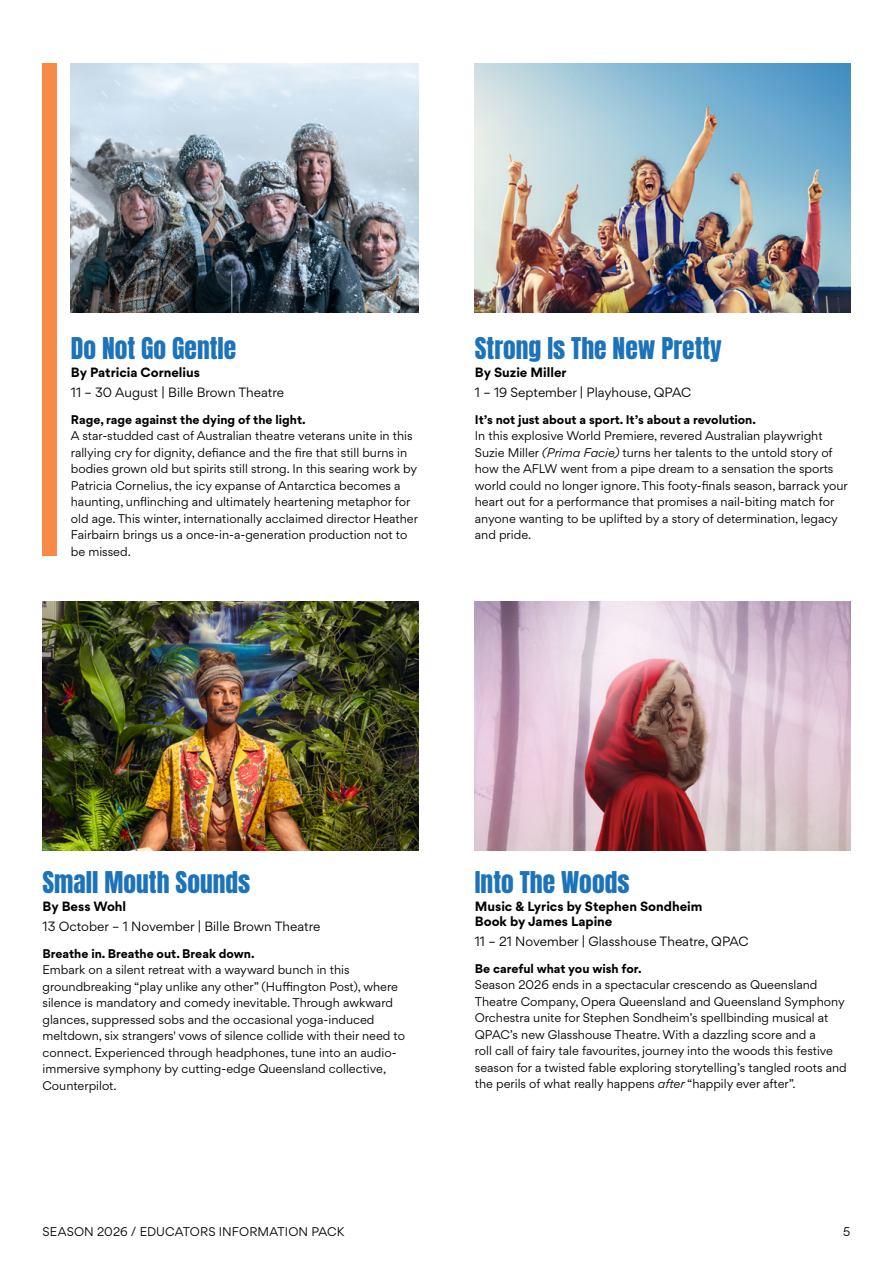
<style>
.page{position:relative;width:893px;height:1263px;background:#fff}
.page>*{position:absolute;margin:0;border:0;box-sizing:border-box;transform-origin:0 0}
.t1{font:25.5px "Anton";color:#1c73ba}
.t2{font:12px "Gordita";color:#000}
.t3{font:700 12px/15px "Gordita";color:#000}
.t4{font:11.25px/16.5px "Gordita";color:#000}
.t5{font:700 11.25px "Gordita";color:#000}
.s1{font-style:italic}
</style>
<div class="page">
<div style="left:43px;top:64px;width:14px;height:492px;background:#f68a46"></div>
<img style="left:71px;top:64px;width:347px;height:249px">
<img style="left:43px;top:601px;width:375px;height:249px">
<img style="left:475px;top:64px;width:375px;height:249px">
<img style="left:475px;top:601px;width:375px;height:249px">
<h1 class="t1" style="left:71px;top:336px;width:167px">Do Not Go Gentle</h1>
<p class="t3" style="left:71px;top:365px;width:131px">By Patricia Cornelius</p>
<p class="t2" style="left:71px;top:383px;width:215px">11 – 30 August | Bille Brown Theatre</p>
<p class="t5" style="left:71px;top:410px;width:236px">Rage, rage against the dying of the light.</p>
<p class="t4" style="left:71px;top:428px;width:349px">A star-studded cast of Australian theatre veterans unite in this rallying cry for dignity, defiance and the fire that still burns in bodies grown old but spirits still strong. In this searing work by Patricia Cornelius, the icy expanse of Antarctica becomes a haunting, unflinching and ultimately heartening metaphor for old age. This winter, internationally acclaimed director Heather Fairbairn brings us a once-in-a-generation production not to be missed.</p>
<h1 class="t1" style="left:475px;top:336px;width:249px">Strong Is The New Pretty</h1>
<p class="t3" style="left:475px;top:365px;width:93px">By Suzie Miller</p>
<p class="t2" style="left:475px;top:383px;width:218px">1 – 19 September | Playhouse, QPAC</p>
<p class="t5" style="left:475px;top:410px;width:283px">It’s not just about a sport. It’s about a revolution.</p>
<p class="t4" style="left:475px;top:428px;width:375px">In this explosive World Premiere, revered Australian playwright Suzie Miller <span class="s1">(Prima Facie)</span> turns her talents to the untold story of how the AFLW went from a pipe dream to a sensation the sports world could no longer ignore. This footy-finals season, barrack your heart out for a performance that promises a nail-biting match for anyone wanting to be uplifted by a story of determination, legacy and pride.</p>
<h1 class="t1" style="left:43px;top:870px;width:209px">Small Mouth Sounds</h1>
<p class="t3" style="left:43px;top:899px;width:85px">By Bess Wohl</p>
<p class="t2" style="left:43px;top:917px;width:279px">13 October – 1 November | Bille Brown Theatre</p>
<p class="t5" style="left:43px;top:944px;width:214px">Breathe in. Breathe out. Break down.</p>
<p class="t4" style="left:43px;top:962px;width:364px">Embark on a silent retreat with a wayward bunch in this groundbreaking “play unlike any other” (Huffington Post), where silence is mandatory and comedy inevitable. Through awkward glances, suppressed sobs and the occasional yoga-induced meltdown, six strangers' vows of silence collide with their need to connect. Experienced through headphones, tune into an audio&shy;immersive symphony by cutting-edge Queensland collective, Counterpilot.</p>
<h1 class="t1" style="left:475px;top:870px;width:156px">Into The Woods</h1>
<p class="t3" style="left:475px;top:899px;width:229px">Music &amp; Lyrics by Stephen Sondheim<br>Book by James Lapine</p>
<p class="t2" style="left:475px;top:932px;width:275px">11 – 21 November | Glasshouse Theatre, QPAC</p>
<p class="t5" style="left:475px;top:959px;width:168px">Be careful what you wish for.</p>
<p class="t4" style="left:475px;top:977px;width:373px">Season 2026 ends in a spectacular crescendo as Queensland Theatre Company, Opera Queensland and Queensland Symphony Orchestra unite for Stephen Sondheim’s spellbinding musical at QPAC’s new Glasshouse Theatre. With a dazzling score and a<br>roll call of fairy tale favourites, journey into the woods this festive season for a twisted fable exploring storytelling’s tangled roots and the perils of what really happens <span class="s1">after</span> “happily ever after”.</p>
<p class="t4" style="left:43px;top:1223px;width:303px">SEASON 2026 / EDUCATORS INFORMATION PACK</p>
<p class="t4" style="left:843px;top:1223px;width:9px">5</p>
</div>
